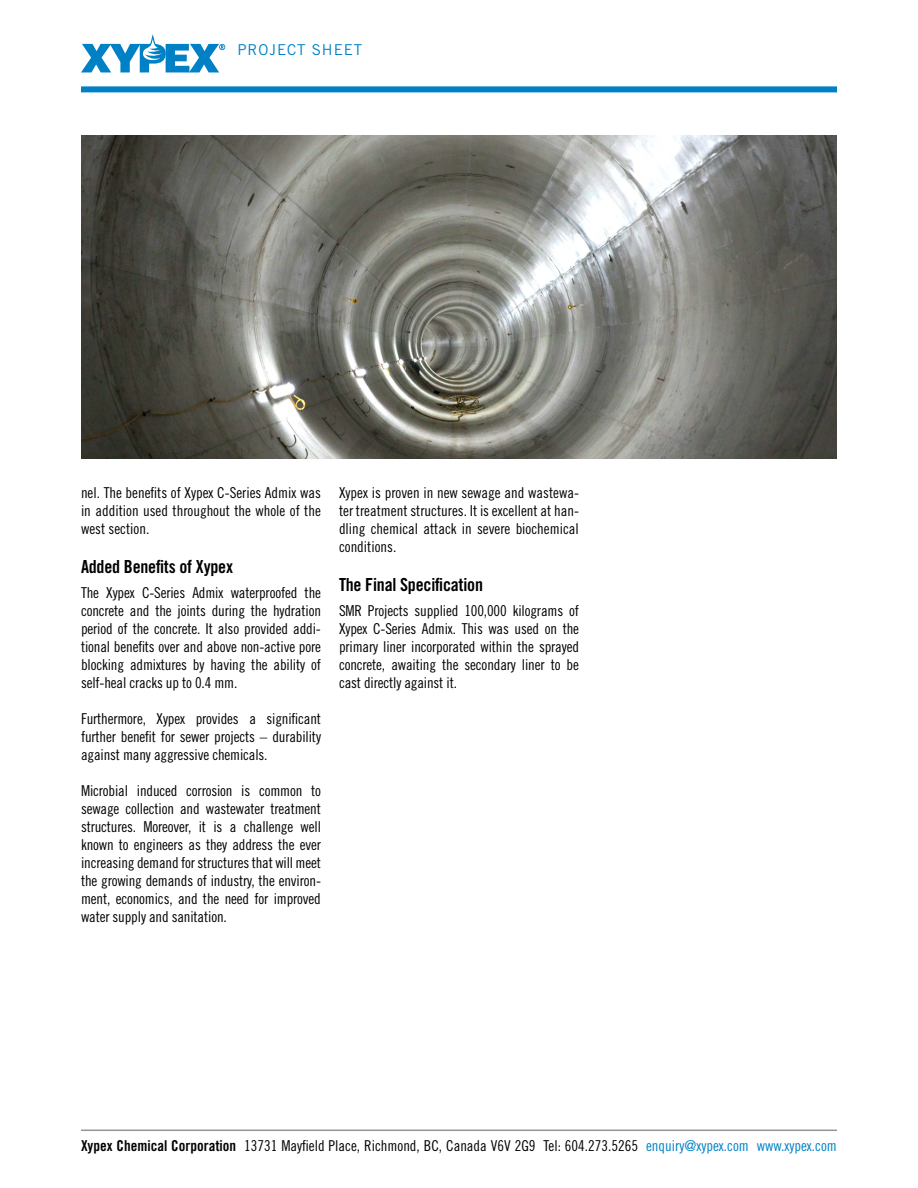
<style>
.page{position:relative;width:918px;height:1188px;background:#fff}
.page>*{position:absolute;margin:0;border:0;box-sizing:border-box;transform-origin:0 0}
.t1{font:18px "Trade Gothic Bold Cond Twenty";letter-spacing:-.01em;color:#000}
.t2{font:15px/18px "Trade Gothic Cond Eighteen";letter-spacing:-.01em;color:#000;text-align:justify}
.t3{font:15px "Trade Gothic";letter-spacing:.06em;color:#0081c6}
.s1{font-family:"Trade Gothic Bold Cond Twenty"}
.s2{color:#0081c6}
</style>
<div class="page">
<svg style="left:81px;top:34px;width:144px;height:38px"></svg>
<div style="left:81px;top:86px;width:756px;height:6px;background:#0081c6"></div>
<img style="left:81px;top:135px;width:756px;height:324px">
<hr style="left:81px;top:1130px;width:756px;height:1px;background:#939598">
<p class="t3" style="left:238px;top:40px;width:126px">PROJECT SHEET</p>
<p class="t2" style="left:81px;top:483px;width:242px">nel. The benefits of Xypex C-Series Admix was in addition used throughout the whole of the west section.</p>
<p class="t1" style="left:81px;top:556px;width:154px">Added Benefits of Xypex</p>
<p class="t2" style="left:81px;top:584px;width:242px">The Xypex C-Series Admix waterproofed the concrete and the joints during the hydration period of the concrete. It also provided addi&shy;tional benefits over and above non-active pore blocking admixtures by having the ability of self-heal cracks up to 0.4 mm.</p>
<p class="t2" style="left:81px;top:710px;width:242px">Furthermore, Xypex provides a significant further benefit for sewer projects – durability against many aggressive chemicals.</p>
<p class="t2" style="left:81px;top:782px;width:242px">Microbial induced corrosion is common to sewage collection and wastewater treatment structures. Moreover, it is a challenge well known to engineers as they address the ever increasing demand for structures that will meet the growing demands of industry, the environ&shy;ment, economics, and the need for improved water supply and sanitation.</p>
<p class="t2" style="left:339px;top:483px;width:242px">Xypex is proven in new sewage and wastewa&shy;ter treatment structures. It is excellent at han&shy;dling chemical attack in severe biochemical conditions.</p>
<p class="t1" style="left:339px;top:574px;width:146px">The Final Specification</p>
<p class="t2" style="left:339px;top:602px;width:242px">SMR Projects supplied 100,000 kilograms of Xypex C-Series Admix. This was used on the primary liner incorporated within the sprayed concrete, awaiting the secondary liner to be cast directly against it.</p>
<p class="t2" style="left:81px;top:1137px;width:757px"><span class="s1">Xypex Chemical Corporation</span> 13731 Mayfield Place, Richmond, BC, Canada V6V 2G9 Tel: 604.273.5265 <span class="s2">enquiry@xypex.com www.xypex.com</span></p>
</div>
